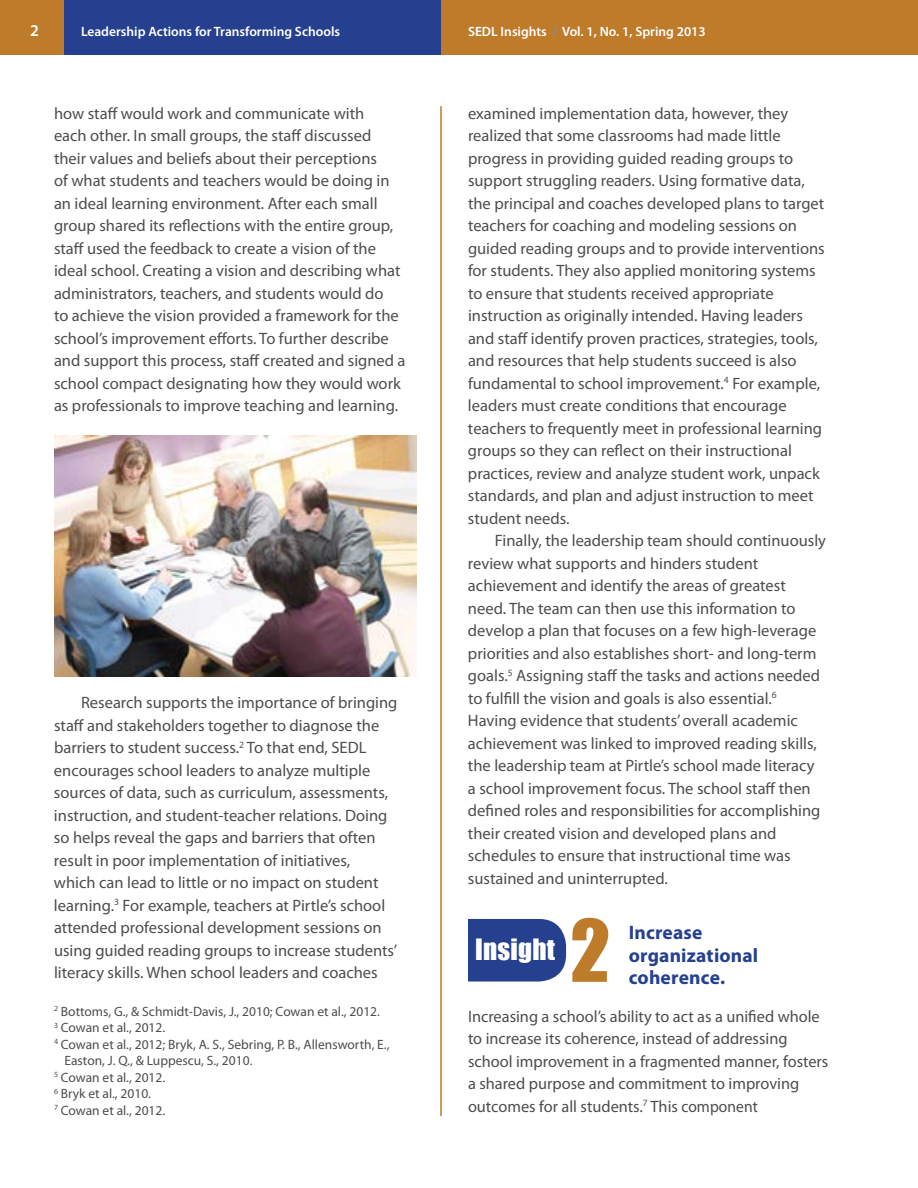
<style>
.page{position:relative;width:918px;height:1188px;background:#fff}
.page>*{position:absolute;margin:0;border:0;box-sizing:border-box;transform-origin:0 0}
.t1{font:79.5px "Impact";color:#be7b2a}
.t2{font:27px "Impact";letter-spacing:.01em;color:#fff}
.t3{font:700 19.5px/22.5px "Myriad Pro";letter-spacing:.01em;color:#25408f}
.t4{font:16.5px/22.5px "Myriad Pro";color:#4d4d4f}
.t5{font:600 16.5px "Myriad Pro";color:#fff}
.t6{font:13.5px "Myriad Pro";color:#4d4d4f}
.t7{font:600 13.5px "Myriad Pro";color:#fff}
.s1{color:#8889ba}
</style>
<div class="page">
<div style="left:0;top:0;width:918px;height:54px;background:#be7b2a"></div>
<div style="left:65px;top:0;width:376px;height:54px;background:#25408f"></div>
<hr style="left:440px;top:106px;width:2px;height:1010px;background:#be7b2a">
<img style="left:54px;top:436px;width:363px;height:241px">
<div style="left:468px;top:919px;width:98px;height:63px;background:#25408f"></div>
<p class="t5" style="left:30px;top:20px;width:10px">2</p>
<p class="t7" style="left:81px;top:23px;width:261px">Leadership Actions for Transforming Schools</p>
<p class="t7" style="left:468px;top:23px;width:239px">SEDL Insights <span class="s1">/</span> Vol. 1, No. 1, Spring 2013</p>
<p class="t4" style="left:54px;top:102px;width:353px">how staff would work and communicate with<br>each other. In small groups, the staff discussed their values and beliefs about their perceptions<br>of what students and teachers would be doing in an ideal learning environment. After each small group shared its reflections with the entire group, staff used the feedback to create a vision of the ideal school. Creating a vision and describing what administrators, teachers, and students would do<br>to achieve the vision provided a framework for the school’s improvement efforts. To further describe and support this process, staff created and signed a school compact designating how they would work as professionals to improve teaching and learning.</p>
<p class="t4" style="left:54px;top:691px;width:345px;text-indent:27px">Research supports the importance of bringing staff and stakeholders together to diagnose the barriers to student success.<sup>2</sup> To that end, SEDL encourages school leaders to analyze multiple sources of data, such as curriculum, assessments, instruction, and student-teacher relations. Doing so helps reveal the gaps and barriers that often result in poor implementation of initiatives,<br>which can lead to little or no impact on student learning.<sup>3</sup> For example, teachers at Pirtle’s school attended professional development sessions on using guided reading groups to increase students’ literacy skills. When school leaders and coaches</p>
<p class="t6" style="left:54px;top:1003px;width:327px"><sup>2</sup> Bottoms, G., &amp; Schmidt-Davis, J., 2010; Cowan et al., 2012.</p>
<p class="t6" style="left:54px;top:1019px;width:113px"><sup>3</sup> Cowan et al., 2012.</p>
<p class="t6" style="left:54px;top:1036px;width:337px"><sup>4</sup> Cowan et al., 2012; Bryk, A. S., Sebring, P. B., Allensworth, E.,</p>
<p class="t6" style="left:65px;top:1052px;width:189px">Easton, J. Q., &amp; Luppescu, S., 2010.</p>
<p class="t6" style="left:54px;top:1069px;width:113px"><sup>5</sup> Cowan et al., 2012.</p>
<p class="t6" style="left:54px;top:1085px;width:99px"><sup>6</sup> Bryk et al., 2010.</p>
<p class="t6" style="left:54px;top:1102px;width:113px"><sup>7</sup> Cowan et al., 2012.</p>
<p class="t4" style="left:468px;top:102px;width:358px">examined implementation data, however, they realized that some classrooms had made little progress in providing guided reading groups to support struggling readers. Using formative data, the principal and coaches developed plans to target teachers for coaching and modeling sessions on guided reading groups and to provide interventions for students. They also applied monitoring systems to ensure that students received appropriate instruction as originally intended. Having leaders and staff identify proven practices, strategies, tools, and resources that help students succeed is also fundamental to school improvement.<sup>4</sup> For example, leaders must create conditions that encourage teachers to frequently meet in professional learning groups so they can reflect on their instructional practices, review and analyze student work, unpack standards, and plan and adjust instruction to meet student needs.</p>
<p class="t4" style="left:468px;top:529px;width:360px;text-indent:27px">Finally, the leadership team should continuously review what supports and hinders student achievement and identify the areas of greatest need. The team can then use this information to develop a plan that focuses on a few high-leverage priorities and also establishes short- and long-term goals.<sup>5</sup> Assigning staff the tasks and actions needed to fulfill the vision and goals is also essential.<sup>6<br></sup>Having evidence that students’ overall academic achievement was linked to improved reading skills, the leadership team at Pirtle’s school made literacy a school improvement focus. The school staff then defined roles and responsibilities for accomplishing their created vision and developed plans and schedules to ensure that instructional time was sustained and uninterrupted.</p>
<h1 class="t1" style="left:570px;top:889px;width:41px">2</h1>
<p class="t3" style="left:629px;top:922px;width:131px">Increase organizational coherence.</p>
<p class="t4" style="left:468px;top:1005px;width:362px">Increasing a school’s ability to act as a unified whole to increase its coherence, instead of addressing school improvement in a fragmented manner, fosters a shared purpose and commitment to improving outcomes for all students.<sup>7</sup> This component</p>
<h2 class="t2" style="left:475px;top:929px;width:82px">Insight</h2>
</div>
